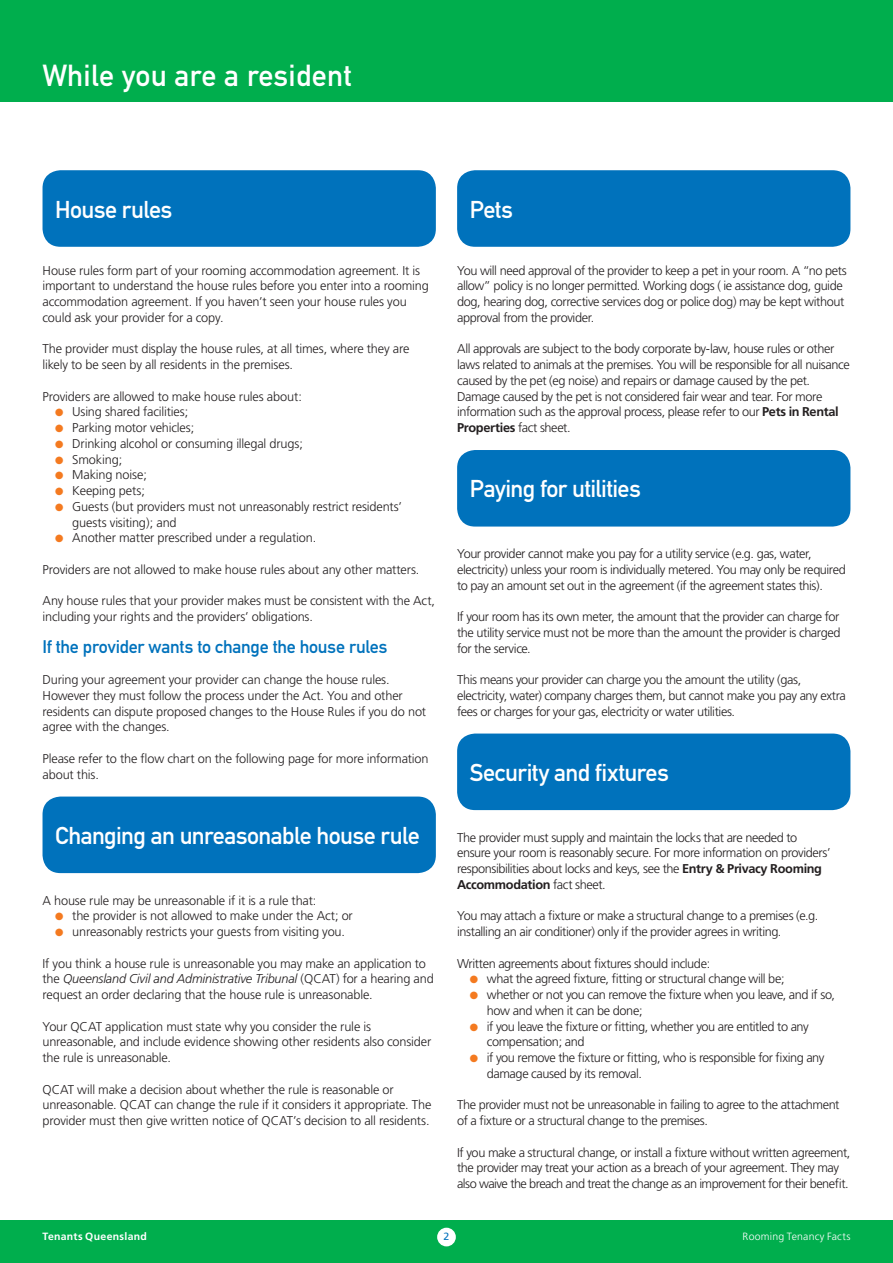
<style>
.page{position:relative;width:893px;height:1263px;background:#fff}
.page>*{position:absolute;margin:0;border:0;box-sizing:border-box;transform-origin:0 0}
.t1{font:30px "DIN Mittelschrift";letter-spacing:.01em;color:#fff}
.t2{font:24px "DIN Mittelschrift";letter-spacing:-.025em;color:#fff}
.t3{font:18px "DIN Mittelschrift";letter-spacing:-.015em;color:#0072bc}
.t4{font:300 12.75px/15.8px "Frutiger";letter-spacing:-.025em;color:#231f20}
.t5{font:300 10.5px "Frutiger";letter-spacing:.02em;color:#fff}
.t6{font:700 10.5px "Frutiger";letter-spacing:.03em;color:#fff}
.t7{font:10.5px "Frutiger";color:#0072bc}
.s1{color:#f47a20}
.s2{font-style:italic}
.s3{font-weight:700}
</style>
<div class="page">
<div style="left:43px;top:170px;width:393px;height:77px;background:#0072bc;border-radius:18px"></div>
<div style="left:43px;top:796px;width:393px;height:77px;background:#0072bc;border-radius:18px"></div>
<div style="left:457px;top:170px;width:393px;height:77px;background:#0072bc;border-radius:18px"></div>
<div style="left:457px;top:450px;width:393px;height:77px;background:#0072bc;border-radius:18px"></div>
<div style="left:457px;top:733px;width:393px;height:77px;background:#0072bc;border-radius:18px"></div>
<div style="left:0;top:0;width:893px;height:102px;background:#00ae4d"></div>
<div style="left:0;top:1220px;width:893px;height:43px;background:#00ae4d"></div>
<div style="left:437px;top:1228px;width:19px;height:18px;background:#fff;border-radius:50%"></div>
<h1 class="t1" style="left:43px;top:57px;width:311px">While you are a resident</h1>
<h2 class="t2" style="left:55px;top:195px;width:119px">House rules</h2>
<p class="t4" style="left:43px;top:262px;width:388px">House rules form part of your rooming accommodation agreement. It is important to understand the house rules before you enter into a rooming accommodation agreement. If you haven’t seen your house rules you could ask your provider for a copy.</p>
<p class="t4" style="left:43px;top:341px;width:368px">The provider must display the house rules, at all times, where they are likely to be seen by all residents in the premises.</p>
<p class="t4" style="left:43px;top:388px;width:261px">Providers are allowed to make house rules about:</p>
<p class="t4" style="left:55px;top:404px;width:135px"><span class="s1">●</span> Using shared facilities;</p>
<p class="t4" style="left:55px;top:420px;width:141px"><span class="s1">●</span> Parking motor vehicles;</p>
<p class="t4" style="left:55px;top:436px;width:249px"><span class="s1">●</span> Drinking alcohol or consuming illegal drugs;</p>
<p class="t4" style="left:55px;top:451px;width:69px"><span class="s1">●</span> Smoking;</p>
<p class="t4" style="left:55px;top:467px;width:93px"><span class="s1">●</span> Making noise;</p>
<p class="t4" style="left:55px;top:483px;width:91px"><span class="s1">●</span> Keeping pets;</p>
<p class="t4" style="left:72px;top:499px;width:331px;text-indent:-17px"><span class="s1">●</span> Guests (but providers must not unreasonably restrict residents’ guests visiting); and</p>
<p class="t4" style="left:55px;top:530px;width:262px"><span class="s1">●</span> Another matter prescribed under a regulation.</p>
<p class="t4" style="left:43px;top:562px;width:378px">Providers are not allowed to make house rules about any other matters.</p>
<p class="t4" style="left:43px;top:593px;width:394px">Any house rules that your provider makes must be consistent with the Act, including your rights and the providers’ obligations.</p>
<h3 class="t3" style="left:43px;top:636px;width:347px">If the provider wants to change the house rules</h3>
<p class="t4" style="left:43px;top:672px;width:385px">During your agreement your provider can change the house rules.<br>However they must follow the process under the Act. You and other residents can dispute proposed changes to the House Rules if you do not agree with the changes.</p>
<p class="t4" style="left:43px;top:751px;width:388px">Please refer to the flow chart on the following page for more information about this.</p>
<h2 class="t2" style="left:55px;top:821px;width:366px">Changing an unreasonable house rule</h2>
<p class="t4" style="left:43px;top:892px;width:275px">A house rule may be unreasonable if it is a rule that:</p>
<p class="t4" style="left:55px;top:908px;width:299px"><span class="s1">●</span> the provider is not allowed to make under the Act; or</p>
<p class="t4" style="left:55px;top:924px;width:291px"><span class="s1">●</span> unreasonably restricts your guests from visiting you.</p>
<p class="t4" style="left:43px;top:955px;width:393px">If you think a house rule is unreasonable you may make an application to the <span class="s2">Queensland Civil and Administrative Tribunal</span> (QCAT) for a hearing and request an order declaring that the house rule is unreasonable.</p>
<p class="t4" style="left:43px;top:1018px;width:390px">Your QCAT application must state why you consider the rule is unreasonable, and include evidence showing other residents also consider the rule is unreasonable.</p>
<p class="t4" style="left:43px;top:1081px;width:390px">QCAT will make a decision about whether the rule is reasonable or unreasonable. QCAT can change the rule if it considers it appropriate. The provider must then give written notice of QCAT’s decision to all residents.</p>
<h2 class="t2" style="left:470px;top:195px;width:45px">Pets</h2>
<p class="t4" style="left:457px;top:262px;width:391px">You will need approval of the provider to keep a pet in your room. A “no pets allow” policy is no longer permitted. Working dogs ( ie assistance dog, guide dog, hearing dog, corrective services dog or police dog) may be kept without approval from the provider.</p>
<p class="t4" style="left:457px;top:341px;width:394px">All approvals are subject to the body corporate by-law, house rules or other laws related to animals at the premises. You will be responsible for all nuisance caused by the pet (eg noise) and repairs or damage caused by the pet.<br>Damage caused by the pet is not considered fair wear and tear. For more information such as the approval process, please refer to our <span class="s3">Pets in Rental Properties</span> fact sheet.</p>
<h2 class="t2" style="left:470px;top:475px;width:172px">Paying for utilities</h2>
<p class="t4" style="left:457px;top:546px;width:390px">Your provider cannot make you pay for a utility service (e.g. gas, water, electricity) unless your room is individually metered. You may only be required to pay an amount set out in the agreement (if the agreement states this).</p>
<p class="t4" style="left:457px;top:609px;width:385px;text-align:justify">If your room has its own meter, the amount that the provider can charge for the utility service must not be more than the amount the provider is charged for the service.</p>
<p class="t4" style="left:457px;top:672px;width:390px">This means your provider can charge you the amount the utility (gas, electricity, water) company charges them, but cannot make you pay any extra fees or charges for your gas, electricity or water utilities.</p>
<h2 class="t2" style="left:470px;top:758px;width:200px">Security and fixtures</h2>
<p class="t4" style="left:457px;top:829px;width:375px">The provider must supply and maintain the locks that are needed to ensure your room is reasonably secure. For more information on providers’ responsibilities about locks and keys, see the <span class="s3">Entry &amp; Privacy Rooming Accommodation</span> fact sheet.</p>
<p class="t4" style="left:457px;top:908px;width:363px">You may attach a fixture or make a structural change to a premises (e.g. installing an air conditioner) only if the provider agrees in writing.</p>
<p class="t4" style="left:457px;top:955px;width:255px">Written agreements about fixtures should include:</p>
<p class="t4" style="left:470px;top:971px;width:316px"><span class="s1">●</span> what the agreed fixture, fitting or structural change will be;</p>
<p class="t4" style="left:487px;top:987px;width:350px;text-indent:-17px"><span class="s1">●</span> whether or not you can remove the fixture when you leave, and if so, how and when it can be done;</p>
<p class="t4" style="left:487px;top:1018px;width:323px;text-indent:-17px"><span class="s1">●</span> if you leave the fixture or fitting, whether you are entitled to any compensation; and</p>
<p class="t4" style="left:487px;top:1050px;width:339px;text-indent:-17px"><span class="s1">●</span> if you remove the fixture or fitting, who is responsible for fixing any damage caused by its removal.</p>
<p class="t4" style="left:457px;top:1097px;width:384px">The provider must not be unreasonable in failing to agree to the attachment of a fixture or a structural change to the premises.</p>
<p class="t4" style="left:457px;top:1144px;width:395px">If you make a structural change, or install a fixture without written agreement, the provider may treat your action as a breach of your agreement. They may also waive the breach and treat the change as an improvement for their benefit.</p>
<p class="t6" style="left:43px;top:1231px;width:106px">Tenants Queensland</p>
<p class="t7" style="left:444px;top:1231px;width:7px">2</p>
<p class="t5" style="left:743px;top:1231px;width:109px">Rooming Tenancy Facts</p>
</div>
